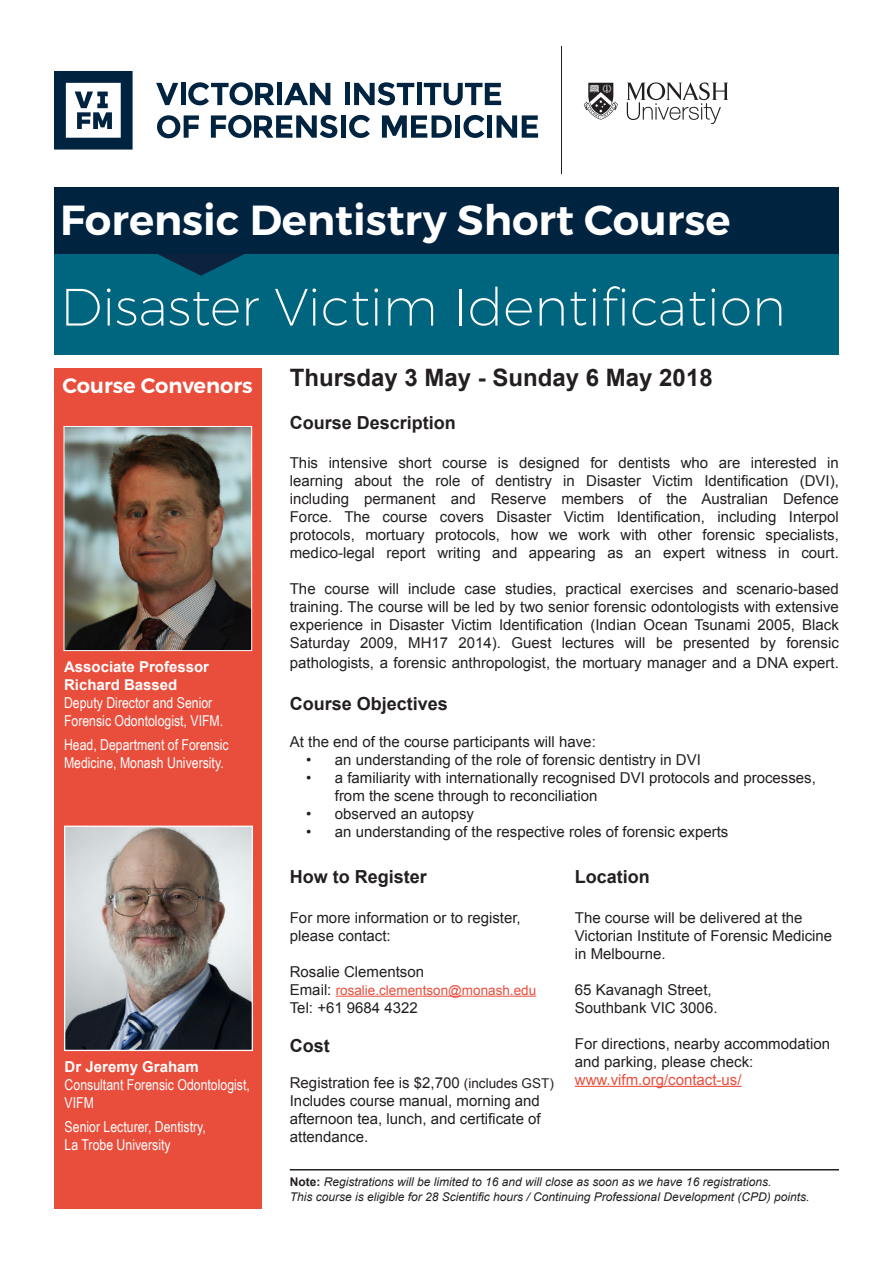
<style>
.page{position:relative;width:893px;height:1263px;background:#fff}
.page>*{position:absolute;margin:0;border:0;box-sizing:border-box;transform-origin:0 0}
.t1{font:200 52.5px "Montserrat";color:#fff}
.t2{font:600 42px "Montserrat";color:#fff}
.t3{font:700 24px "Arial";color:#231f20}
.t4{font:600 21px "Montserrat";color:#fff}
.t5{font:700 18px "Arial";color:#231f20}
.t6{font:15px/18px "Arial";color:#231f20}
.t7{font:15px/18px "Arial Narrow";color:#fff}
.t8{font:700 15px "Arial";color:#fff}
.t9{font:15px "Arial";color:#e94e3c}
.t10{font:13.5px "Arial";color:#e94e3c}
.t11{font:italic 12px "Arial";color:#231f20}
.s1{font-size:15px;color:#231f20}
.s2{font-size:13.5px}
.s3{font-weight:700;font-style:normal}
</style>
<div class="page">
<div style="left:54px;top:253px;width:785px;height:102px;background:#00657f"></div>
<hr style="left:561px;top:46px;width:1px;height:128px;background:#231f20">
<svg style="left:156px;top:83px;width:22px;height:22px"></svg>
<hr style="left:181px;top:83px;width:4px;height:22px;background:#002340">
<svg style="left:188px;top:82px;width:87px;height:23px"></svg>
<div style="left:277px;top:83px;width:5px;height:22px;background:#002340"></div>
<svg style="left:284px;top:83px;width:46px;height:22px"></svg>
<div style="left:344px;top:83px;width:5px;height:22px;background:#002340"></div>
<svg style="left:354px;top:82px;width:60px;height:23px"></svg>
<div style="left:417px;top:83px;width:5px;height:22px;background:#002340"></div>
<svg style="left:424px;top:83px;width:77px;height:22px"></svg>
<svg style="left:382px;top:115px;width:70px;height:23px"></svg>
<div style="left:455px;top:115px;width:5px;height:23px;background:#002340"></div>
<svg style="left:463px;top:115px;width:21px;height:23px"></svg>
<div style="left:487px;top:115px;width:5px;height:23px;background:#002340"></div>
<svg style="left:497px;top:115px;width:41px;height:23px"></svg>
<svg style="left:157px;top:115px;width:42px;height:23px"></svg>
<svg style="left:211px;top:115px;width:126px;height:23px"></svg>
<div style="left:341px;top:115px;width:5px;height:23px;background:#002340"></div>
<svg style="left:349px;top:115px;width:21px;height:23px"></svg>
<svg style="left:54px;top:71px;width:79px;height:79px"></svg>
<svg style="left:627px;top:82px;width:101px;height:42px"></svg>
<svg style="left:584px;top:83px;width:34px;height:37px"></svg>
<svg style="left:156px;top:253px;width:90px;height:23px"></svg>
<div style="left:54px;top:187px;width:785px;height:66px;background:#002340"></div>
<div style="left:54px;top:368px;width:208px;height:841px;background:#e94e3c"></div>
<img style="left:66px;top:828px;width:185px;height:221px">
<div style="left:64px;top:826px;width:189px;height:225px;border:1px solid #fff"></div>
<img style="left:66px;top:428px;width:184px;height:221px">
<div style="left:64px;top:426px;width:188px;height:225px;border:1px solid #fff"></div>
<hr style="left:336px;top:996px;width:200px;height:1px;background:#e94e3c">
<hr style="left:575px;top:1086px;width:167px;height:1px;background:#e94e3c">
<hr style="left:290px;top:1169px;width:549px;height:1px;background:#231f20">
<p class="t2" style="left:60px;top:194px;width:672px">Forensic Dentistry Short Course</p>
<p class="t1" style="left:60px;top:275px;width:727px">Disaster Victim Identification</p>
<p class="t4" style="left:63px;top:373px;width:192px">Course Convenors</p>
<p class="t8" style="left:64px;top:657px;width:147px">Associate Professor</p>
<p class="t8" style="left:64px;top:675px;width:115px">Richard Bassed</p>
<p class="t7" style="left:64px;top:693px;width:161px">Deputy Director and Senior<br>Forensic Odontologist, VIFM.</p>
<p class="t7" style="left:64px;top:735px;width:166px">Head, Department of Forensic<br>Medicine, Monash University.</p>
<p class="t8" style="left:65px;top:1057px;width:136px">Dr Jeremy Graham</p>
<p class="t7" style="left:65px;top:1075px;width:187px">Consultant Forensic Odontologist,<br>VIFM</p>
<p class="t7" style="left:65px;top:1117px;width:143px">Senior Lecturer, Dentistry,</p>
<p class="t7" style="left:65px;top:1135px;width:107px">La Trobe University</p>
<p class="t3" style="left:290px;top:361px;width:424px">Thursday 3 May - Sunday 6 May 2018</p>
<p class="t5" style="left:290px;top:410px;width:168px">Course Description</p>
<p class="t6" style="left:290px;top:454px;width:551px;text-align:justify">This intensive short course is designed for dentists who are interested in learning about the role of dentistry in Disaster Victim Identification (DVI), including permanent and Reserve members of the Australian Defence Force. The course covers Disaster Victim Identification, including Interpol protocols, mortuary protocols, how we work with other forensic specialists, medico-legal report writing and appearing as an expert witness in court.</p>
<p class="t6" style="left:290px;top:580px;width:551px;text-align:justify">The course will include case studies, practical exercises and scenario-based training. The course will be led by two senior forensic odontologists with extensive experience in Disaster Victim Identification (Indian Ocean Tsunami 2005, Black Saturday 2009, MH17 2014). Guest lectures will be presented by forensic</p>
<p class="t6" style="left:290px;top:654px;width:551px">pathologists, a forensic anthropologist, the mortuary manager and a DNA expert.</p>
<p class="t5" style="left:290px;top:691px;width:160px">Course Objectives</p>
<p class="t6" style="left:290px;top:733px;width:307px">At the end of the course participants will have:</p>
<p class="t6" style="left:306px;top:751px;width:396px">• an understanding of the role of forensic dentistry in DVI</p>
<p class="t6" style="left:335px;top:769px;width:483px;text-indent:-28px">• a familiarity with internationally recognised DVI protocols and processes, from the scene through to reconciliation</p>
<p class="t6" style="left:306px;top:805px;width:169px">• observed an autopsy</p>
<p class="t6" style="left:306px;top:823px;width:424px">• an understanding of the respective roles of forensic experts</p>
<p class="t5" style="left:290px;top:865px;width:139px">How to Register</p>
<p class="t6" style="left:290px;top:909px;width:232px">For more information or to register, please contact:</p>
<p class="t6" style="left:290px;top:963px;width:136px">Rosalie Clementson</p>
<p class="t10" style="left:290px;top:981px;width:248px"><span class="s1">Email:</span> rosalie.clementson@monash.edu</p>
<p class="t6" style="left:290px;top:999px;width:130px">Tel: +61 9684 4322</p>
<p class="t5" style="left:290px;top:1034px;width:41px">Cost</p>
<p class="t6" style="left:290px;top:1074px;width:266px">Registration fee is $2,700 <span class="s2">(includes GST)<br></span>Includes course manual, morning and afternoon tea, lunch, and certificate of attendance.</p>
<p class="t5" style="left:575px;top:865px;width:77px">Location</p>
<p class="t6" style="left:575px;top:909px;width:259px">The course will be delivered at the<br>Victorian Institute of Forensic Medicine in Melbourne.</p>
<p class="t6" style="left:575px;top:981px;width:138px">65 Kavanagh Street,</p>
<p class="t6" style="left:575px;top:999px;width:144px">Southbank VIC 3006.</p>
<p class="t6" style="left:575px;top:1035px;width:257px">For directions, nearby accommodation and parking, please check:</p>
<p class="t9" style="left:575px;top:1070px;width:168px">www.vifm.org/contact-us/</p>
<p class="t11" style="left:290px;top:1174px;width:483px"><span class="s3">Note:</span> Registrations will be limited to 16 and will close as soon as we have 16 registrations.</p>
<p class="t11" style="left:290px;top:1189px;width:521px">This course is eligible for 28 Scientific hours / Continuing Professional Development (CPD) points.</p>
</div>
